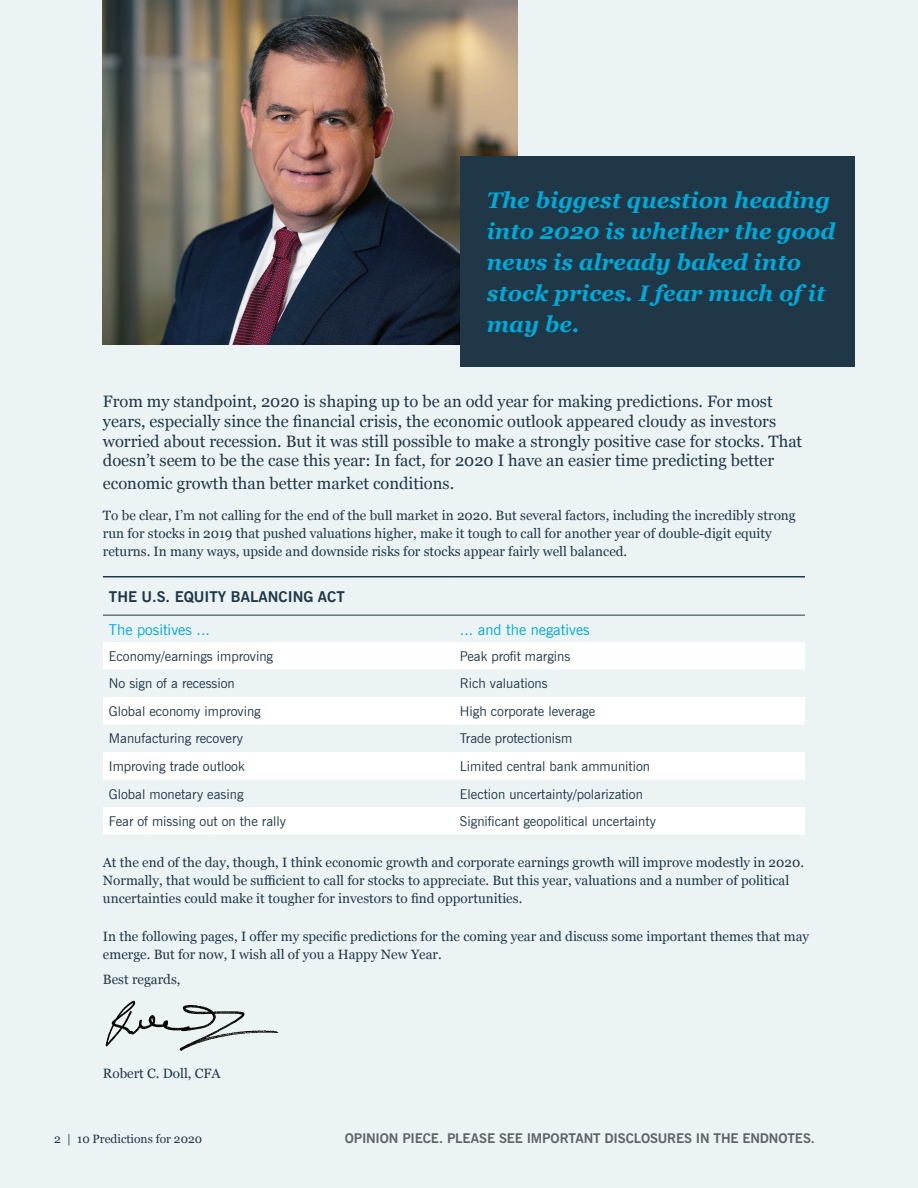
<style>
.page{position:relative;width:918px;height:1188px;background:#ecf3f4}
.page>*{position:absolute;margin:0;border:0;box-sizing:border-box;transform-origin:0 0}
.Intro_Copy{font:italic 700 22.5px/31px "Georgia";color:#00a9d8}
.Intro_Copy-2{font:16.5px/19.8px "Georgia";color:#1f3746}
.Intro_Copy-3{font:15px "News Gothic BT";color:#00a9d8}
.Head_Row_Center{font:700 15px "News Gothic BT";color:#1f3746}
.Intro_Copy-4{font:13.5px/18px "Georgia";color:#1f3746}
.Table_Data_Left{font:13.5px "News Gothic BT";color:#1f3746}
.Global_disc{font:700 13.5px "News Gothic BT";letter-spacing:-.01em;color:#5f6369}
.Page_title_folio{font:12px "Georgia";color:#1f3746}
</style>
<div class="page">
<img style="left:103px;top:0;width:414px;height:345px">
<div style="left:460px;top:156px;width:395px;height:211px;background:#1f3746"></div>
<svg style="left:103px;top:642px;width:702px;height:193px;fill:#fff"></svg>
<hr style="left:103px;top:576px;width:351px;height:1px;background:#1f3746">
<hr style="left:454px;top:576px;width:351px;height:1px;background:#1f3746">
<hr style="left:103px;top:615px;width:351px;height:1px;background:#1f3746">
<hr style="left:454px;top:615px;width:351px;height:1px;background:#1f3746">
<img style="left:105px;top:1000px;width:174px;height:51px">
<p class="Intro_Copy" style="left:487px;top:184px;width:350px">The biggest question heading into 2020 is whether the good news is already baked into stock prices. I fear much of it may be.</p>
<p class="Intro_Copy-2" style="left:103px;top:391px;width:701px">From my standpoint, 2020 is shaping up to be an odd year for making predictions. For most years, especially since the financial crisis, the economic outlook appeared cloudy as investors worried about recession. But it was still possible to make a strongly positive case for stocks. That doesn’t seem to be the case this year: In fact, for 2020 I have an easier time predicting better</p>
<p class="Intro_Copy-2" style="left:103px;top:473px;width:353px">economic growth than better market conditions.</p>
<p class="Intro_Copy-4" style="left:103px;top:506px;width:694px">To be clear, I’m not calling for the end of the bull market in 2020. But several factors, including the incredibly strong run for stocks in 2019 that pushed valuations higher, make it tough to call for another year of double-digit equity returns. In many ways, upside and downside risks for stocks appear fairly well balanced.</p>
<p class="Head_Row_Center" style="left:109px;top:587px;width:237px">THE U.S. EQUITY BALANCING ACT</p>
<p class="Intro_Copy-3" style="left:109px;top:621px;width:103px">The positives ...</p>
<p class="Intro_Copy-3" style="left:460px;top:621px;width:131px">... and the negatives</p>
<p class="Table_Data_Left" style="left:109px;top:648px;width:166px">Economy/earnings improving</p>
<p class="Table_Data_Left" style="left:460px;top:648px;width:112px">Peak profit margins</p>
<p class="Table_Data_Left" style="left:109px;top:675px;width:127px">No sign of a recession</p>
<p class="Table_Data_Left" style="left:460px;top:675px;width:89px">Rich valuations</p>
<p class="Table_Data_Left" style="left:109px;top:703px;width:153px">Global economy improving</p>
<p class="Table_Data_Left" style="left:460px;top:703px;width:137px">High corporate leverage</p>
<p class="Table_Data_Left" style="left:109px;top:730px;width:136px">Manufacturing recovery</p>
<p class="Table_Data_Left" style="left:460px;top:730px;width:114px">Trade protectionism</p>
<p class="Table_Data_Left" style="left:109px;top:758px;width:137px">Improving trade outlook</p>
<p class="Table_Data_Left" style="left:460px;top:758px;width:192px">Limited central bank ammunition</p>
<p class="Table_Data_Left" style="left:109px;top:786px;width:136px">Global monetary easing</p>
<p class="Table_Data_Left" style="left:460px;top:786px;width:185px">Election uncertainty/polarization</p>
<p class="Table_Data_Left" style="left:109px;top:813px;width:179px">Fear of missing out on the rally</p>
<p class="Table_Data_Left" style="left:460px;top:813px;width:197px">Significant geopolitical uncertainty</p>
<p class="Intro_Copy-4" style="left:103px;top:853px;width:703px">At the end of the day, though, I think economic growth and corporate earnings growth will improve modestly in 2020.<br>Normally, that would be sufficient to call for stocks to appreciate. But this year, valuations and a number of political uncertainties could make it tougher for investors to find opportunities.</p>
<p class="Intro_Copy-4" style="left:103px;top:927px;width:708px">In the following pages, I offer my specific predictions for the coming year and discuss some important themes that may emerge. But for now, I wish all of you a Happy New Year.</p>
<p class="Intro_Copy-4" style="left:103px;top:970px;width:79px">Best regards,</p>
<p class="Intro_Copy-4" style="left:103px;top:1063px;width:119px">Robert C. Doll, CFA</p>
<p class="Page_title_folio" style="left:54px;top:1130px;width:150px">2 | 10 Predictions for 2020</p>
<p class="Global_disc" style="left:345px;top:1130px;width:472px">OPINION PIECE. PLEASE SEE IMPORTANT DISCLOSURES IN THE ENDNOTES.</p>
</div>
